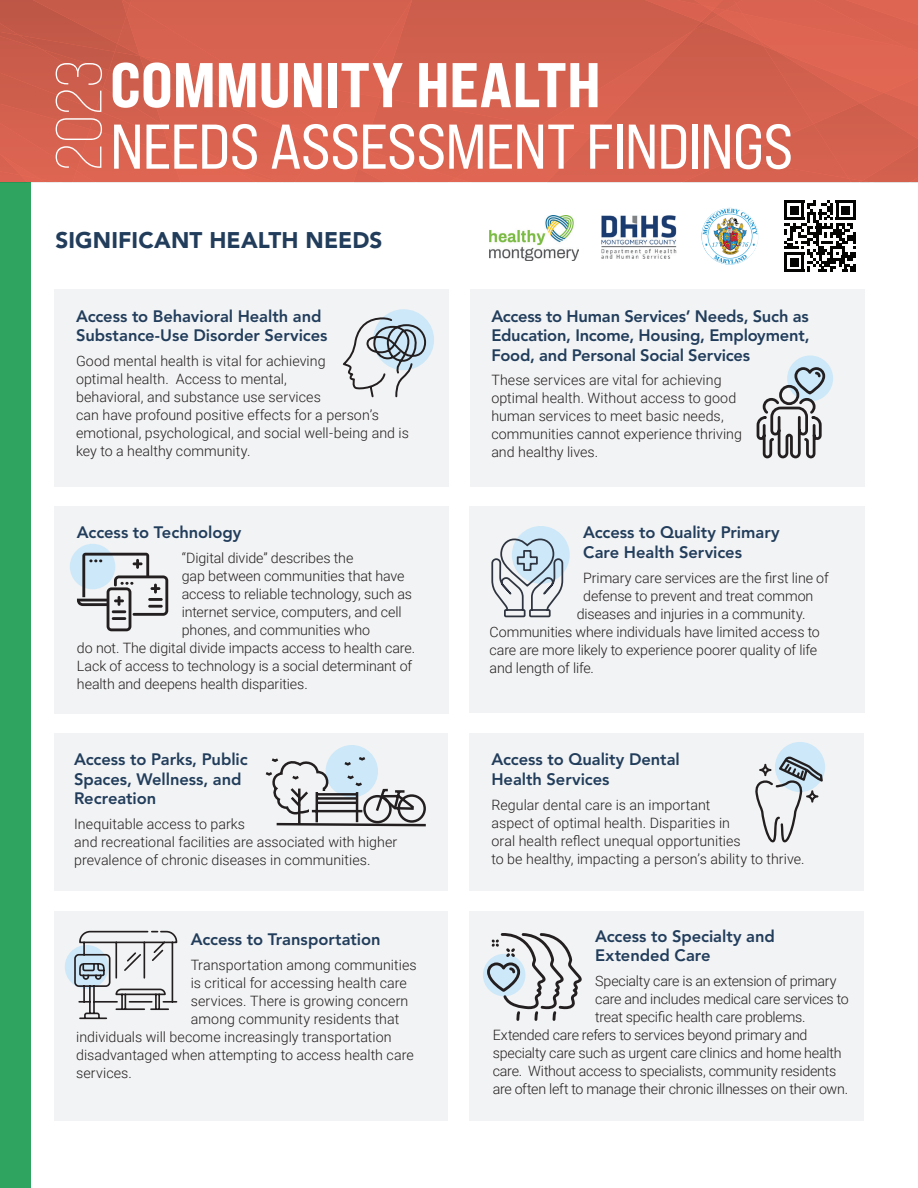
<style>
.page{position:relative;width:918px;height:1188px;background:#fff}
.page>*{position:absolute;margin:0;border:0;box-sizing:border-box;transform-origin:0 0}
.t1{font:64.5px "Bebas Neue Pro Sm E Lg";color:#fff}
.t2{font:63px "Bebas Neue Pro Exp Rg";letter-spacing:-.015em;color:#fff}
.t3{font:63px "Bebas Neue Pro Exp Eb";letter-spacing:-.005em;color:#fff}
.t4{font:900 22.5px "Avenir LT Std";letter-spacing:.005em;color:#213d5b}
.t5{font:800 16.5px/19.5px "Avenir LT Std";letter-spacing:-.005em;color:#213d5b}
.t6{font:300 14.25px/18px "Roboto";letter-spacing:-.005em;color:#231f20}
</style>
<div class="page">
<div style="left:469px;top:507px;width:396px;height:206px;background:#f2f3f4"></div>
<div style="left:469px;top:734px;width:395px;height:157px;background:#f2f3f4"></div>
<div style="left:470px;top:289px;width:395px;height:198px;background:#f2f3f4"></div>
<div style="left:54px;top:507px;width:395px;height:207px;background:#f2f3f4"></div>
<div style="left:55px;top:912px;width:393px;height:209px;background:#f2f3f4"></div>
<div style="left:787px;top:355px;width:46px;height:46px;background:#cde8f8;border-radius:50%"></div>
<div style="left:775px;top:742px;width:50px;height:50px;background:#cde8f8;border-radius:50%"></div>
<div style="left:54px;top:290px;width:395px;height:197px;background:#f2f3f4"></div>
<div style="left:469px;top:912px;width:395px;height:209px;background:#f2f3f4"></div>
<div style="left:0;top:0;width:31px;height:1188px;background:#2fa460"></div>
<svg style="left:0;top:0;width:918px;height:183px;background:#d5624f"></svg>
<svg style="left:756px;top:366px;width:71px;height:93px"></svg>
<div style="left:373px;top:309px;width:61px;height:61px;background:#cde8f8;border-radius:50%"></div>
<svg style="left:342px;top:316px;width:85px;height:82px"></svg>
<svg style="left:755px;top:756px;width:68px;height:86px"></svg>
<div style="left:512px;top:526px;width:58px;height:58px;background:#cde8f8;border-radius:50%"></div>
<svg style="left:491px;top:22px;width:73px;height:890px"></svg>
<div style="left:55px;top:734px;width:393px;height:157px;background:#f2f3f4"></div>
<div style="left:326px;top:745px;width:52px;height:52px;background:#cde8f8;border-radius:50%"></div>
<svg style="left:265px;top:756px;width:161px;height:71px"></svg>
<div style="left:65px;top:945px;width:44px;height:44px;background:#cde8f8;border-radius:50%"></div>
<svg style="left:73px;top:930px;width:105px;height:90px"></svg>
<div style="left:483px;top:954px;width:42px;height:42px;background:#cde8f8;border-radius:50%"></div>
<div style="left:70px;top:544px;width:45px;height:45px;background:#cde8f8;border-radius:50%"></div>
<svg style="left:486px;top:933px;width:96px;height:88px"></svg>
<svg style="left:77px;top:553px;width:91px;height:78px"></svg>
<img style="left:601px;top:215px;width:76px;height:44px">
<div style="left:485px;top:211px;width:98px;height:53px;background:#fff"></div>
<img style="left:489px;top:215px;width:89px;height:45px">
<img style="left:701px;top:208px;width:57px;height:57px;border-radius:28px">
<svg style="left:784px;top:200px;width:72px;height:72px"></svg>
<hr style="left:784px;top:269px;width:20px;height:3px;background:#040503">
<div style="left:790px;top:258px;width:8px;height:9px;background:#040503"></div>
<h1 class="t1" style="left:42px;top:171px;width:112px;rotate:-90deg">2023</h1>
<h2 class="t3" style="left:110px;top:46px;width:493px">COMMUNITY HEALTH</h2>
<h2 class="t2" style="left:110px;top:108px;width:685px">NEEDS ASSESSMENT FINDINGS</h2>
<h3 class="t4" style="left:56px;top:226px;width:329px">SIGNIFICANT HEALTH NEEDS</h3>
<p class="t5" style="left:76px;top:306px;width:253px">Access to Behavioral Health and<br>Substance-Use Disorder Services</p>
<p class="t6" style="left:76px;top:352px;width:334px">Good mental health is vital for achieving<br>optimal health. Access to mental,<br>behavioral, and substance use services<br>can have profound positive effects for a person’s emotional, psychological, and social well-being and is key to a healthy community.</p>
<p class="t5" style="left:77px;top:523px;width:166px">Access to Technology</p>
<p class="t6" style="left:182px;top:549px;width:173px">“Digital divide” describes the</p>
<p class="t6" style="left:182px;top:567px;width:224px">gap between communities that have</p>
<p class="t6" style="left:182px;top:585px;width:232px">access to reliable technology, such as</p>
<p class="t6" style="left:182px;top:603px;width:221px">internet service, computers, and cell</p>
<p class="t6" style="left:182px;top:621px;width:190px">phones, and communities who</p>
<p class="t6" style="left:77px;top:639px;width:340px">do not. The digital divide impacts access to health care.</p>
<p class="t6" style="left:77px;top:657px;width:337px">Lack of access to technology is a social determinant of</p>
<p class="t6" style="left:77px;top:675px;width:232px">health and deepens health disparities.</p>
<p class="t5" style="left:74px;top:750px;width:175px">Access to Parks, Public<br>Spaces, Wellness, and<br>Recreation</p>
<p class="t6" style="left:74px;top:814px;width:325px">Inequitable access to parks<br>and recreational facilities are associated with higher prevalence of chronic diseases in communities.</p>
<p class="t5" style="left:191px;top:929px;width:191px">Access to Transportation</p>
<p class="t6" style="left:191px;top:955px;width:227px">Transportation among communities</p>
<p class="t6" style="left:191px;top:973px;width:218px">is critical for accessing health care</p>
<p class="t6" style="left:191px;top:991px;width:219px">services. There is growing concern</p>
<p class="t6" style="left:191px;top:1009px;width:210px">among community residents that</p>
<p class="t6" style="left:76px;top:1027px;width:317px">individuals will become increasingly transportation</p>
<p class="t6" style="left:76px;top:1045px;width:339px">disadvantaged when attempting to access health care</p>
<p class="t6" style="left:76px;top:1063px;width:57px">services.</p>
<p class="t5" style="left:491px;top:306px;width:320px;text-align:justify">Access to Human Services’ Needs, Such as Education, Income, Housing, Employment, Food, and Personal Social Services</p>
<p class="t6" style="left:491px;top:371px;width:252px">These services are vital for achieving optimal health. Without access to good human services to meet basic needs, communities cannot experience thriving and healthy lives.</p>
<p class="t5" style="left:583px;top:523px;width:198px">Access to Quality Primary<br>Care Health Services</p>
<p class="t6" style="left:583px;top:568px;width:247px">Primary care services are the first line of</p>
<p class="t6" style="left:583px;top:586px;width:232px">defense to prevent and treat common</p>
<p class="t6" style="left:577px;top:604px;width:230px">diseases and injuries in a community.</p>
<p class="t6" style="left:490px;top:622px;width:332px">Communities where individuals have limited access to</p>
<p class="t6" style="left:490px;top:640px;width:329px">care are more likely to experience poorer quality of life</p>
<p class="t6" style="left:490px;top:658px;width:106px">and length of life.</p>
<p class="t5" style="left:492px;top:750px;width:190px">Access to Quality Dental<br>Health Services</p>
<p class="t6" style="left:492px;top:795px;width:315px">Regular dental care is an important<br>aspect of optimal health. Disparities in<br>oral health reflect unequal opportunities<br>to be healthy, impacting a person’s ability to thrive.</p>
<p class="t5" style="left:595px;top:926px;width:181px">Access to Specialty and<br>Extended Care</p>
<p class="t6" style="left:595px;top:971px;width:243px">Specialty care is an extension of primary</p>
<p class="t6" style="left:595px;top:989px;width:255px">care and includes medical care services to</p>
<p class="t6" style="left:595px;top:1007px;width:212px">treat specific health care problems.</p>
<p class="t6" style="left:493px;top:1025px;width:316px">Extended care refers to services beyond primary and</p>
<p class="t6" style="left:493px;top:1043px;width:350px">specialty care such as urgent care clinics and home health</p>
<p class="t6" style="left:493px;top:1061px;width:345px">care. Without access to specialists, community residents</p>
<p class="t6" style="left:493px;top:1079px;width:357px">are often left to manage their chronic illnesses on their own.</p>
</div>
